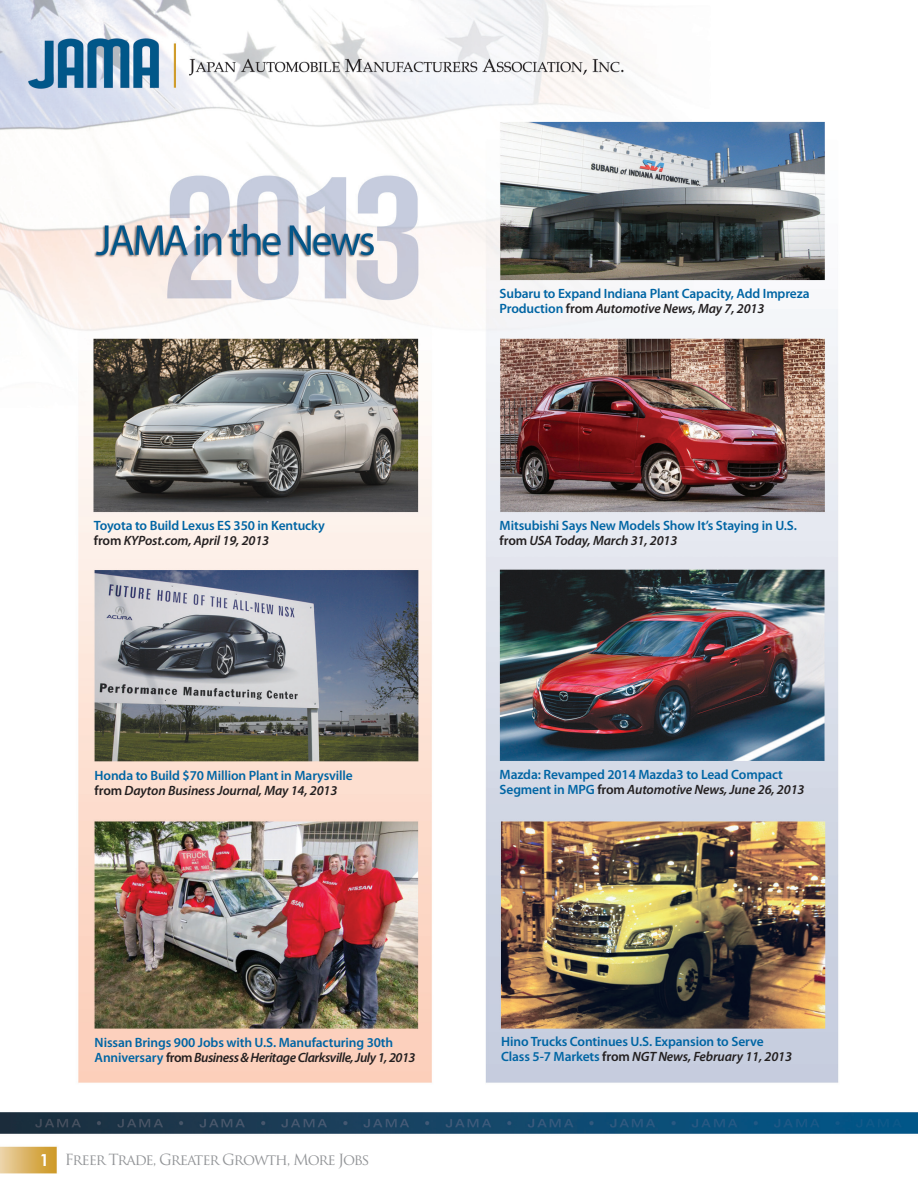
<style>
.page{position:relative;width:918px;height:1188px;background:#fff}
.page>*{position:absolute;margin:0;border:0;box-sizing:border-box;transform-origin:0 0}
.t1{font:700 16.5px "Century Gothic";color:#fff}
.t2{font:15px "Trajan Pro";letter-spacing:-.075em;color:#939598}
.t3{font:600 13.5px/15px "Myriad Pro";letter-spacing:-.01em;color:#0065a4}
.t4{font:italic 600 13.5px "Myriad Pro";letter-spacing:-.01em;color:#231f20}
.s1{font-style:normal}
.s2{color:#231f20}
.s3{font-style:italic;color:#231f20}
</style>
<div class="page">
<img style="left:0;top:0;width:918px;height:1174px">
<p class="t3" style="left:94px;top:518px;width:232px">Toyota to Build Lexus ES 350 in Kentucky</p>
<p class="t4" style="left:94px;top:532px;width:177px"><span class="s1">from</span> KYPost.com, April 19, 2013</p>
<p class="t3" style="left:95px;top:767px;width:260px">Honda to Build $70 Million Plant in Marysville</p>
<p class="t4" style="left:95px;top:782px;width:244px"><span class="s1">from</span> Dayton Business Journal, May 14, 2013</p>
<p class="t3" style="left:500px;top:286px;width:311px">Subaru to Expand Indiana Plant Capacity, Add Impreza<br>Production <span class="s2">from</span> <span class="s3">Automotive News, May 7, 2013</span></p>
<p class="t3" style="left:500px;top:518px;width:299px">Mitsubishi Says New Models Show It’s Staying in U.S.</p>
<p class="t4" style="left:500px;top:532px;width:179px"><span class="s1">from</span> USA Today, March 31, 2013</p>
<p class="t3" style="left:500px;top:767px;width:306px">Mazda: Revamped 2014 Mazda3 to Lead Compact<br>Segment in MPG <span class="s2">from</span> <span class="s3">Automotive News, June 26, 2013</span></p>
<p class="t3" style="left:95px;top:1034px;width:322px">Nissan Brings 900 Jobs with U.S. Manufacturing 30th<br>Anniversary <span class="s2">from</span> <span class="s3">Business &amp; Heritage Clarksville, July 1, 2013</span></p>
<p class="t1" style="left:40px;top:1149px;width:11px">1</p>
<p class="t2" style="left:65px;top:1150px;width:306px">Freer Trade, Greater Growth, More Jobs</p>
<p class="t3" style="left:501px;top:1034px;width:292px">Hino Trucks Continues U.S. Expansion to Serve<br>Class 5-7 Markets <span class="s2">from</span> <span class="s3">NGT News, February 11, 2013</span></p>
</div>
